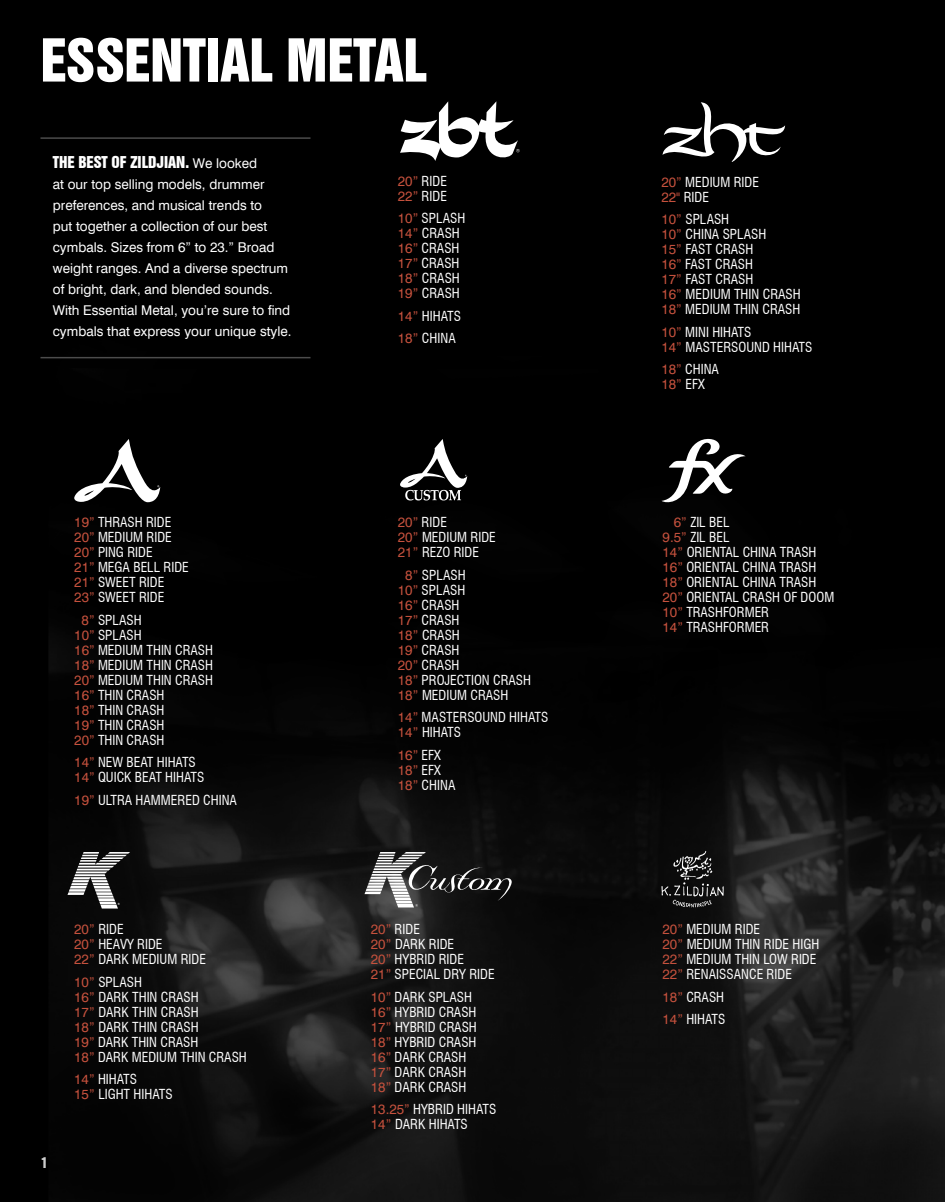
<style>
.page{position:relative;width:945px;height:1202px;background:#fff}
.page>*{position:absolute;margin:0;border:0;box-sizing:border-box;transform-origin:0 0}
.t1{font:54px "Swiss 921 BT Regular A";color:#fff}
.t2{font:15px "Swiss 921 BT Regular A";color:#fff}
.t3{font:condensed 13.5px "Swiss 721 BT";color:#fff}
.t4{font:13.5px/21px "Swiss 721 BT";color:#fff}
.t5{font:13.5px "Swiss 721 BT";color:#c5513d}
.t6{font:13.5px "Swiss 921 BT Regular A";color:#fff}
.s1{font-family:"Swiss 721 BT";font-size:13.5px}
.s2{font-stretch:normal;color:#c5513d}
.s3{font-stretch:condensed;color:#fff}
</style>
<div class="page">
<img style="left:0;top:0;width:945px;height:1202px">
<hr style="left:40px;top:137px;width:270px;height:2px;background:#fff">
<hr style="left:40px;top:357px;width:270px;height:1px;background:#fff">
<svg style="left:400px;top:101px;width:120px;height:61px"></svg>
<svg style="left:663px;top:102px;width:122px;height:62px"></svg>
<svg style="left:74px;top:439px;width:86px;height:63px"></svg>
<svg style="left:400px;top:439px;width:67px;height:61px"></svg>
<svg style="left:662px;top:438px;width:83px;height:66px"></svg>
<svg style="left:67px;top:852px;width:63px;height:56px"></svg>
<svg style="left:364px;top:852px;width:150px;height:55px;background:#454545"></svg>
<svg style="left:661px;top:850px;width:63px;height:57px;background:#2b2b2b"></svg>
<p class="t1" style="left:40px;top:25px;width:388px">ESSENTIAL METAL</p>
<p class="t2" style="left:53px;top:152px;width:206px">THE BEST OF ZILDJIAN. <span class="s1">We looked</span></p>
<p class="t4" style="left:53px;top:173px;width:240px">at our top selling models, drummer preferences, and musical trends to<br>put together a collection of our best cymbals. Sizes from 6” to 23.” Broad weight ranges. And a diverse spectrum of bright, dark, and blended sounds.<br>With Essential Metal, you’re sure to find cymbals that express your unique style.</p>
<p class="t3" style="left:74px;top:514px;width:99px"><span class="s2">19”</span> THRASH RIDE</p>
<p class="t3" style="left:74px;top:529px;width:99px"><span class="s2">20”</span> MEDIUM RIDE</p>
<p class="t3" style="left:74px;top:544px;width:80px"><span class="s2">20”</span> PING RIDE</p>
<p class="t3" style="left:74px;top:559px;width:116px"><span class="s2">21”</span> MEGA BELL RIDE</p>
<p class="t3" style="left:74px;top:574px;width:92px"><span class="s2">21”</span> SWEET RIDE</p>
<p class="t3" style="left:74px;top:589px;width:92px"><span class="s2">23”</span> SWEET RIDE</p>
<p class="t3" style="left:82px;top:612px;width:61px"><span class="s2">8”</span> SPLASH</p>
<p class="t3" style="left:74px;top:627px;width:69px"><span class="s2">10”</span> SPLASH</p>
<p class="t3" style="left:74px;top:642px;width:140px"><span class="s2">16”</span> MEDIUM THIN CRASH</p>
<p class="t3" style="left:74px;top:657px;width:140px"><span class="s2">18”</span> MEDIUM THIN CRASH</p>
<p class="t3" style="left:74px;top:672px;width:140px"><span class="s2">20”</span> MEDIUM THIN CRASH</p>
<p class="t3" style="left:74px;top:687px;width:92px"><span class="s2">16”</span> THIN CRASH</p>
<p class="t3" style="left:74px;top:702px;width:92px"><span class="s2">18”</span> THIN CRASH</p>
<p class="t3" style="left:74px;top:717px;width:92px"><span class="s2">19”</span> THIN CRASH</p>
<p class="t3" style="left:74px;top:732px;width:92px"><span class="s2">20”</span> THIN CRASH</p>
<p class="t3" style="left:74px;top:754px;width:123px"><span class="s2">14”</span> NEW BEAT HIHATS</p>
<p class="t3" style="left:74px;top:769px;width:132px"><span class="s2">14”</span> QUICK BEAT HIHATS</p>
<p class="t3" style="left:74px;top:792px;width:164px"><span class="s2">19”</span> ULTRA HAMMERED CHINA</p>
<p class="t6" style="left:40px;top:1153px;width:8px">1</p>
<p class="t3" style="left:74px;top:921px;width:51px"><span class="s2">20”</span> RIDE</p>
<p class="t3" style="left:74px;top:936px;width:90px"><span class="s2">20”</span> HEAVY RIDE</p>
<p class="t3" style="left:74px;top:951px;width:133px"><span class="s2">22”</span> DARK MEDIUM RIDE</p>
<p class="t3" style="left:74px;top:973px;width:69px"><span class="s2">10”</span> SPLASH</p>
<p class="t3" style="left:74px;top:988px;width:126px"><span class="s2">16”</span> DARK THIN CRASH</p>
<p class="t3" style="left:74px;top:1003px;width:126px"><span class="s2">17”</span> DARK THIN CRASH</p>
<p class="t3" style="left:74px;top:1018px;width:126px"><span class="s2">18”</span> DARK THIN CRASH</p>
<p class="t3" style="left:74px;top:1033px;width:126px"><span class="s2">19”</span> DARK THIN CRASH</p>
<p class="t3" style="left:74px;top:1048px;width:174px"><span class="s2">18”</span> DARK MEDIUM THIN CRASH</p>
<p class="t3" style="left:74px;top:1071px;width:64px"><span class="s2">14”</span> HIHATS</p>
<p class="t3" style="left:74px;top:1086px;width:100px"><span class="s2">15”</span> LIGHT HIHATS</p>
<p class="t3" style="left:398px;top:173px;width:51px"><span class="s2">20”</span> RIDE</p>
<p class="t3" style="left:398px;top:188px;width:51px"><span class="s2">22”</span> RIDE</p>
<p class="t3" style="left:398px;top:210px;width:69px"><span class="s2">10”</span> SPLASH</p>
<p class="t3" style="left:398px;top:225px;width:63px"><span class="s2">14”</span> CRASH</p>
<p class="t3" style="left:398px;top:240px;width:63px"><span class="s2">16”</span> CRASH</p>
<p class="t3" style="left:398px;top:255px;width:63px"><span class="s2">17”</span> CRASH</p>
<p class="t3" style="left:398px;top:270px;width:63px"><span class="s2">18”</span> CRASH</p>
<p class="t3" style="left:398px;top:285px;width:63px"><span class="s2">19”</span> CRASH</p>
<p class="t3" style="left:398px;top:308px;width:65px"><span class="s2">14”</span> HIHATS</p>
<p class="t3" style="left:398px;top:330px;width:59px"><span class="s2">18”</span> CHINA</p>
<p class="t3" style="left:398px;top:514px;width:51px"><span class="s2">20”</span> RIDE</p>
<p class="t3" style="left:398px;top:529px;width:99px"><span class="s2">20”</span> MEDIUM RIDE</p>
<p class="t3" style="left:398px;top:544px;width:83px"><span class="s2">21”</span> REZO RIDE</p>
<p class="t3" style="left:405px;top:567px;width:62px"><span class="s2">8”</span> SPLASH</p>
<p class="t3" style="left:398px;top:582px;width:69px"><span class="s2">10”</span> SPLASH</p>
<p class="t3" style="left:398px;top:597px;width:63px"><span class="s2">16”</span> CRASH</p>
<p class="t3" style="left:398px;top:612px;width:63px"><span class="s2">17”</span> CRASH</p>
<p class="t3" style="left:398px;top:627px;width:63px"><span class="s2">18”</span> CRASH</p>
<p class="t3" style="left:398px;top:642px;width:63px"><span class="s2">19”</span> CRASH</p>
<p class="t3" style="left:398px;top:657px;width:63px"><span class="s2">20”</span> CRASH</p>
<p class="t3" style="left:398px;top:672px;width:135px"><span class="s2">18”</span> PROJECTION CRASH</p>
<p class="t3" style="left:398px;top:687px;width:112px"><span class="s2">18”</span> MEDIUM CRASH</p>
<p class="t3" style="left:398px;top:709px;width:152px"><span class="s2">14”</span> MASTERSOUND HIHATS</p>
<p class="t3" style="left:398px;top:724px;width:65px"><span class="s2">14”</span> HIHATS</p>
<p class="t5" style="left:398px;top:747px;width:44px">16” <span class="s3">EFX</span></p>
<p class="t5" style="left:398px;top:762px;width:44px">18” <span class="s3">EFX</span></p>
<p class="t3" style="left:398px;top:777px;width:59px"><span class="s2">18”</span> CHINA</p>
<p class="t3" style="left:371px;top:921px;width:51px"><span class="s2">20”</span> RIDE</p>
<p class="t3" style="left:371px;top:936px;width:85px"><span class="s2">20”</span> DARK RIDE</p>
<p class="t3" style="left:371px;top:951px;width:95px"><span class="s2">20”</span> HYBRID RIDE</p>
<p class="t3" style="left:371px;top:966px;width:125px"><span class="s2">21”</span> SPECIAL DRY RIDE</p>
<p class="t3" style="left:371px;top:988px;width:103px"><span class="s2">10”</span> DARK SPLASH</p>
<p class="t3" style="left:371px;top:1003px;width:107px"><span class="s2">16”</span> HYBRID CRASH</p>
<p class="t3" style="left:371px;top:1018px;width:108px"><span class="s2">17”</span> HYBRID CRASH</p>
<p class="t3" style="left:371px;top:1033px;width:107px"><span class="s2">18”</span> HYBRID CRASH</p>
<p class="t3" style="left:371px;top:1048px;width:97px"><span class="s2">16”</span> DARK CRASH</p>
<p class="t3" style="left:371px;top:1063px;width:97px"><span class="s2">17”</span> DARK CRASH</p>
<p class="t3" style="left:371px;top:1078px;width:97px"><span class="s2">18”</span> DARK CRASH</p>
<p class="t3" style="left:371px;top:1101px;width:127px"><span class="s2">13.25”</span> HYBRID HIHATS</p>
<p class="t3" style="left:371px;top:1116px;width:98px"><span class="s2">14”</span> DARK HIHATS</p>
<p class="t3" style="left:661px;top:174px;width:99px"><span class="s2">20”</span> MEDIUM RIDE</p>
<p class="t3" style="left:661px;top:189px;width:49px"><span class="s2">22"</span> RIDE</p>
<p class="t3" style="left:661px;top:211px;width:69px"><span class="s2">10”</span> SPLASH</p>
<p class="t3" style="left:661px;top:226px;width:106px"><span class="s2">10”</span> CHINA SPLASH</p>
<p class="t3" style="left:661px;top:241px;width:93px"><span class="s2">15”</span> FAST CRASH</p>
<p class="t3" style="left:661px;top:256px;width:93px"><span class="s2">16”</span> FAST CRASH</p>
<p class="t3" style="left:661px;top:271px;width:93px"><span class="s2">17”</span> FAST CRASH</p>
<p class="t3" style="left:661px;top:286px;width:141px"><span class="s2">16”</span> MEDIUM THIN CRASH</p>
<p class="t3" style="left:661px;top:301px;width:140px"><span class="s2">18”</span> MEDIUM THIN CRASH</p>
<p class="t3" style="left:661px;top:324px;width:91px"><span class="s2">10”</span> MINI HIHATS</p>
<p class="t3" style="left:661px;top:339px;width:152px"><span class="s2">14”</span> MASTERSOUND HIHATS</p>
<p class="t3" style="left:661px;top:361px;width:59px"><span class="s2">18”</span> CHINA</p>
<p class="t5" style="left:661px;top:376px;width:45px">18” <span class="s3">EFX</span></p>
<p class="t3" style="left:674px;top:514px;width:57px"><span class="s2">6”</span> ZIL BEL</p>
<p class="t3" style="left:663px;top:529px;width:68px"><span class="s2">9.5”</span> ZIL BEL</p>
<p class="t3" style="left:663px;top:544px;width:155px"><span class="s2">14”</span> ORIENTAL CHINA TRASH</p>
<p class="t3" style="left:663px;top:559px;width:155px"><span class="s2">16”</span> ORIENTAL CHINA TRASH</p>
<p class="t3" style="left:663px;top:574px;width:155px"><span class="s2">18”</span> ORIENTAL CHINA TRASH</p>
<p class="t3" style="left:663px;top:589px;width:173px"><span class="s2">20”</span> ORIENTAL CRASH OF DOOM</p>
<p class="t3" style="left:663px;top:604px;width:108px"><span class="s2">10”</span> TRASHFORMER</p>
<p class="t3" style="left:663px;top:619px;width:108px"><span class="s2">14”</span> TRASHFORMER</p>
<p class="t3" style="left:663px;top:921px;width:99px"><span class="s2">20”</span> MEDIUM RIDE</p>
<p class="t3" style="left:663px;top:936px;width:158px"><span class="s2">20”</span> MEDIUM THIN RIDE HIGH</p>
<p class="t3" style="left:663px;top:951px;width:155px"><span class="s2">22”</span> MEDIUM THIN LOW RIDE</p>
<p class="t3" style="left:663px;top:966px;width:131px"><span class="s2">22”</span> RENAISSANCE RIDE</p>
<p class="t3" style="left:663px;top:988px;width:63px"><span class="s2">18”</span> CRASH</p>
<p class="t3" style="left:663px;top:1011px;width:64px"><span class="s2">14”</span> HIHATS</p>
</div>
